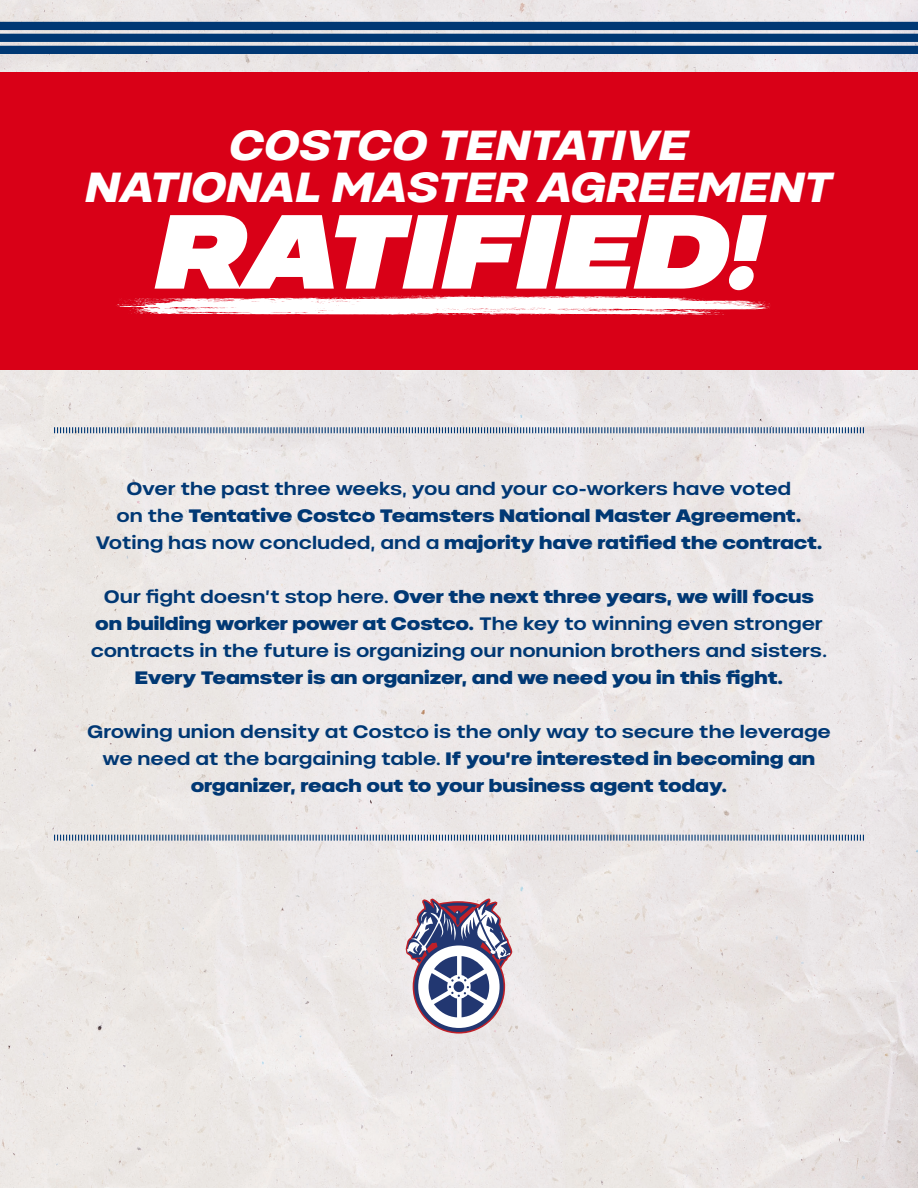
<style>
.page{position:relative;width:918px;height:1188px;background:#ebe7e6}
.page>*{position:absolute;margin:0;border:0;box-sizing:border-box;transform-origin:0 0}
.t1{font:italic 900 expanded 105px "HD Colton";color:#fff}
.t2{font:italic 700 expanded 42px/42px "HD Colton";letter-spacing:-.005em;color:#fff;text-align:center;scale:.94 1}
.t3{font:600 expanded 18px/27px "HD Colton";letter-spacing:-.01em;color:#003874;text-align:center}
.t4{font:800 expanded 18px/27px "HD Colton";letter-spacing:-.01em;color:#003874;text-align:center}
.s1{font-weight:800}
.s2{font-weight:600}
</style>
<div class="page">
<div style="left:0;top:72px;width:918px;height:297px;background:#d90017"></div>
<div style="left:0;top:34px;width:918px;height:8px;background:#003874"></div>
<div style="left:0;top:22px;width:918px;height:8px;background:#003874"></div>
<div style="left:0;top:46px;width:918px;height:8px;background:#003874"></div>
<svg style="left:53px;top:426px;width:812px;height:8px;background:#a9b5c6"></svg>
<svg style="left:53px;top:834px;width:812px;height:8px;background:#a8b5c5"></svg>
<svg style="left:116px;top:296px;width:654px;height:19px;background:#f4b8bf"></svg>
<svg style="left:406px;top:899px;width:107px;height:135px"></svg>
<p class="t2" style="left:85px;top:122px;width:796px">COSTCO TENTATIVE<br>NATIONAL MASTER AGREEMENT</p>
<p class="t1" style="left:157px;top:172px;width:606px">RATIFIED!</p>
<p class="t3" style="left:95px;top:474px;width:729px">Over the past three weeks, you and your co-workers have voted<br>on the <span class="s1">Tentative Costco Teamsters National Master Agreement.<br></span>Voting has now concluded, and a <span class="s1">majority have ratified the contract.</span></p>
<p class="t4" style="left:91px;top:582px;width:738px"><span class="s2">Our fight doesn’t stop here.</span> Over the next three years, we will focus on building worker power at Costco. <span class="s2">The key to winning even stronger contracts in the future is organizing our nonunion brothers and sisters.<br></span>Every Teamster is an organizer, and we need you in this fight.</p>
<p class="t3" style="left:87px;top:717px;width:745px">Growing union density at Costco is the only way to secure the leverage we need at the bargaining table. <span class="s1">If you’re interested in becoming an organizer, reach out to your business agent today.</span></p>
</div>
